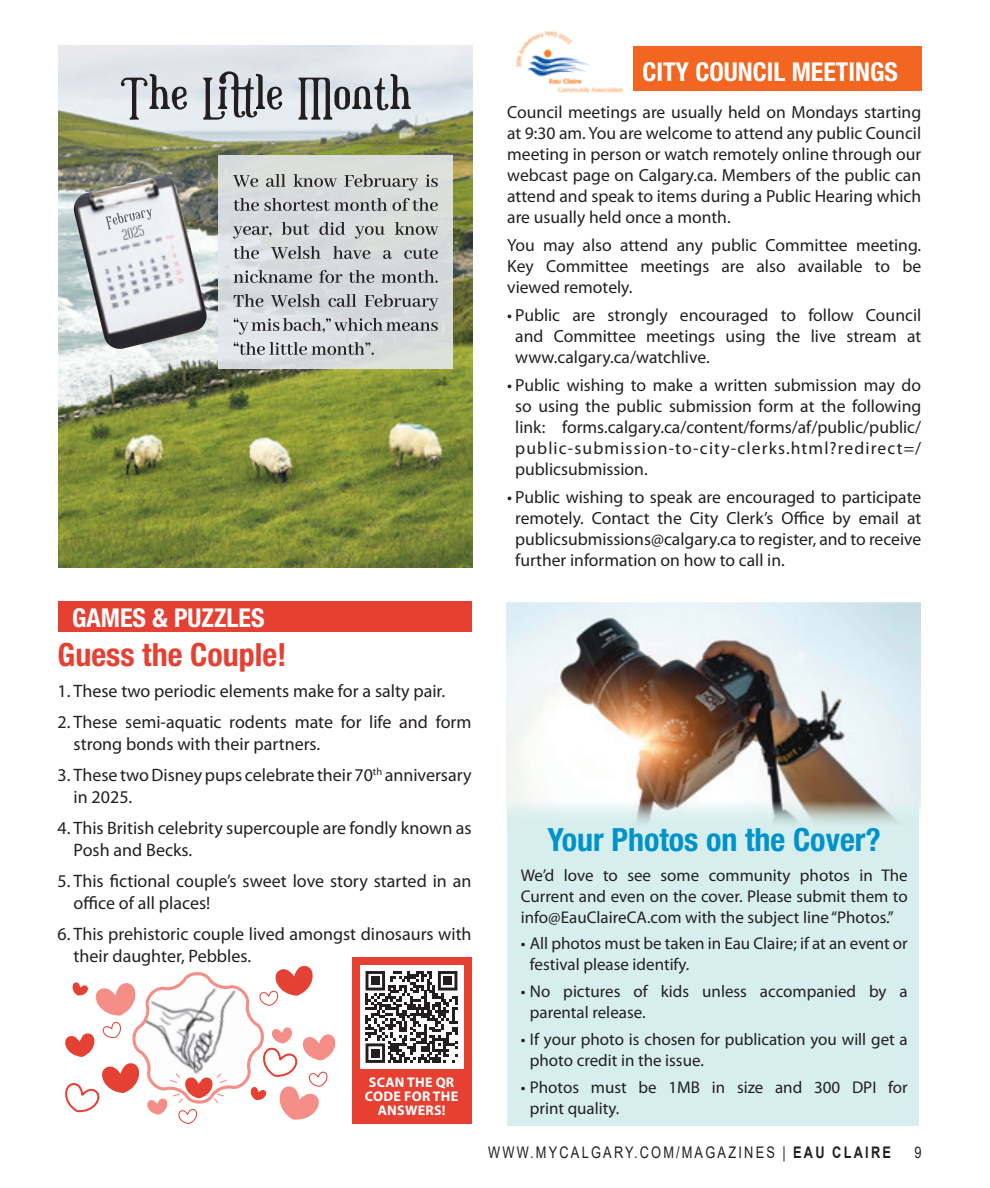
<style>
.page{position:relative;width:990px;height:1188px;background:#fff}
.page>*{position:absolute;margin:0;border:0;box-sizing:border-box;transform-origin:0 0}
.In_Around_title{font:700 condensed 32px "Helvetica Neue LT Std";color:#0092c8}
.In_Around_title-2{font:700 condensed 32px "Helvetica Neue LT Std";color:#e54032}
.t1{font:700 condensed 26px "Helvetica Neue LT Std";color:#fff}
.Body_text{font:18px/22px "Myriad Pro";color:#231f20}
.Body_text-2{font:17.6px/21px "Myriad Pro";color:#231f20;text-align:justify}
.Body_text-3{font:17px/21px "Myriad Pro";color:#231f20}
.t2{font:16px "Arial";letter-spacing:.175em;color:#231f20;scale:.8 1}
.Library_subhead{font:700 14px/14px "Myriad Pro";letter-spacing:.02em;color:#fff;text-align:center}
.s1{font-weight:700}
</style>
<div class="page">
<div style="left:507px;top:614px;width:412px;height:512px;background:#d6eeed"></div>
<img style="left:506px;top:603px;width:414px;height:220px">
<div style="left:633px;top:46px;width:289px;height:45px;background:#f36621"></div>
<img style="left:516px;top:32px;width:108px;height:62px">
<img style="left:59px;top:46px;width:414px;height:521px">
<svg style="left:121px;top:71px;width:290px;height:49px;background:#b3b7bb"></svg>
<img style="left:72px;top:176px;width:136px;height:175px">
<svg style="left:105px;top:209px;width:47px;height:31px"></svg>
<div style="left:219px;top:156px;width:234px;height:213px;background:linear-gradient(to right,#dadee2,#d7dbd9)"></div>
<svg style="left:234px;top:342px;width:140px;height:13px;background:#adafb2"></svg>
<svg style="left:234px;top:318px;width:204px;height:16px;background:#b5b8bb"></svg>
<svg style="left:234px;top:294px;width:204px;height:16px;background:#b0b3b6"></svg>
<svg style="left:234px;top:270px;width:204px;height:13px;background:#a9abae"></svg>
<svg style="left:233px;top:246px;width:205px;height:13px;background:#b2b4b6"></svg>
<svg style="left:233px;top:222px;width:205px;height:16px;background:#b8babb"></svg>
<svg style="left:233px;top:198px;width:205px;height:13px;background:#aaacad"></svg>
<svg style="left:233px;top:174px;width:205px;height:16px;background:#b7b9b7"></svg>
<div style="left:58px;top:601px;width:414px;height:30px;background:#e54032"></div>
<div style="left:352px;top:958px;width:120px;height:166px;background:#e54032"></div>
<div style="left:360px;top:966px;width:103px;height:103px;background:#fff"></div>
<svg style="left:366px;top:971px;width:91px;height:92px"></svg>
<div style="left:371px;top:977px;width:8px;height:8px;background:#231f20"></div>
<div style="left:444px;top:977px;width:8px;height:8px;background:#231f20"></div>
<div style="left:371px;top:1049px;width:8px;height:8px;background:#231f20"></div>
<svg style="left:65px;top:965px;width:271px;height:159px"></svg>
<p class="t1" style="left:72px;top:602px;width:194px">GAMES &amp; PUZZLES</p>
<p class="In_Around_title-2" style="left:58px;top:635px;width:231px">Guess the Couple!</p>
<p class="Body_text" style="left:58px;top:679px;width:389px">1. These two periodic elements make for a salty pair.</p>
<p class="Body_text" style="left:74px;top:710px;width:399px;text-indent:-16px">2. These semi-aquatic rodents mate for life and form strong bonds with their partners.</p>
<p class="Body_text" style="left:74px;top:763px;width:399px;text-indent:-16px">3. These two Disney pups celebrate their 70<sup>th</sup> anniversary in 2025.</p>
<p class="Body_text" style="left:74px;top:816px;width:399px;text-indent:-16px">4. This British celebrity supercouple are fondly known as<br>Posh and Becks.</p>
<p class="Body_text" style="left:74px;top:869px;width:399px;text-indent:-16px">5. This fictional couple’s sweet love story started in an office of all places!</p>
<p class="Body_text" style="left:74px;top:922px;width:399px;text-indent:-16px">6. This prehistoric couple lived amongst dinosaurs with their daughter, Pebbles.</p>
<p class="Library_subhead" style="left:365px;top:1075px;width:95px">SCAN THE QR<br>CODE FOR THE<br>ANSWERS!</p>
<p class="t1" style="left:643px;top:56px;width:257px">CITY COUNCIL MEETINGS</p>
<p class="Body_text-2" style="left:507px;top:101px;width:416px">Council meetings are usually held on Mondays starting at 9:30 am. You are welcome to attend any public Council meeting in person or watch remotely online through our webcast page on Calgary.ca. Members of the public can attend and speak to items during a Public Hearing which are usually held once a month.</p>
<p class="Body_text-2" style="left:507px;top:234px;width:416px">You may also attend any public Committee meeting.<br>Key Committee meetings are also available to be viewed remotely.</p>
<p class="Body_text-2" style="left:515px;top:304px;width:408px;text-indent:-8px">• Public are strongly encouraged to follow Council and Committee meetings using the live stream at www.calgary.ca/watchlive.</p>
<p class="Body_text-2" style="left:515px;top:375px;width:408px;text-indent:-8px">• Public wishing to make a written submission may do so using the public submission form at the following link: forms.calgary.ca/content/forms/af/public/public/ public-submission-to-city-clerks.html?redirect=/ publicsubmission.</p>
<p class="Body_text-2" style="left:515px;top:487px;width:408px;text-indent:-8px">• Public wishing to speak are encouraged to participate remotely. Contact the City Clerk’s Office by email at publicsubmissions@calgary.ca to register, and to receive further information on how to call in.</p>
<p class="In_Around_title" style="left:548px;top:820px;width:335px">Your Photos on the Cover?</p>
<p class="Body_text-3" style="left:521px;top:864px;width:388px;text-align:justify">We’d love to see some community photos in The Current and even on the cover. Please submit them to info@EauClaireCA.com with the subject line “Photos.”</p>
<p class="Body_text-3" style="left:530px;top:933px;width:380px;text-indent:-9px">• All photos must be taken in Eau Claire; if at an event or festival please identify.</p>
<p class="Body_text-3" style="left:530px;top:981px;width:379px;text-indent:-9px">• No pictures of kids unless accompanied by a parental release.</p>
<p class="Body_text-3" style="left:530px;top:1029px;width:379px;text-indent:-9px">• If your photo is chosen for publication you will get a photo credit in the issue.</p>
<p class="Body_text-3" style="left:530px;top:1076px;width:379px;text-indent:-9px">• Photos must be 1MB in size and 300 DPI for print quality.</p>
<p class="t2" style="left:488px;top:1141px;width:505px">WWW.MYCALGARY.COM/MAGAZINES | <span class="s1">EAU CLAIRE</span></p>
<p class="t2" style="left:914px;top:1141px;width:10px">9</p>
</div>
